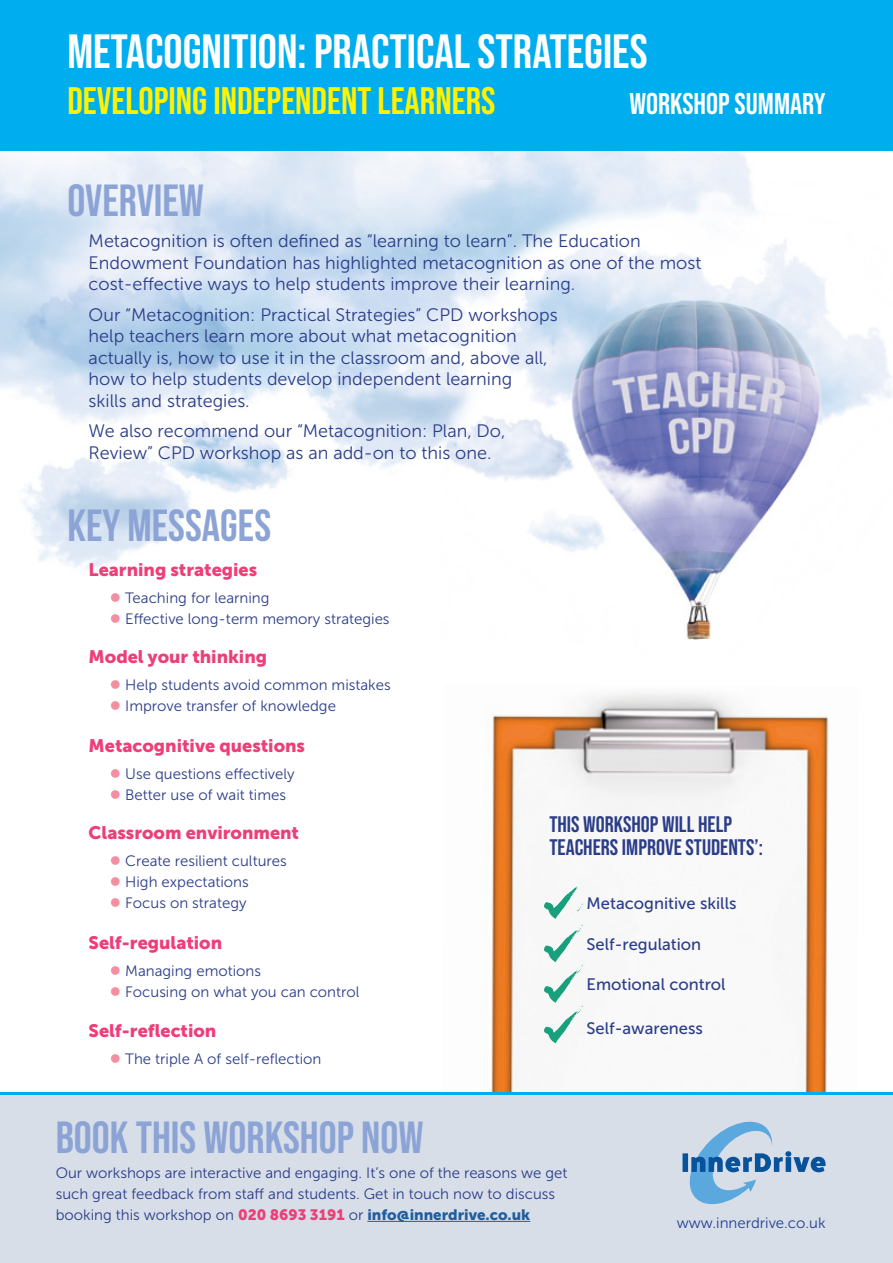
<style>
.page{position:relative;width:893px;height:1263px;background:#fff}
.page>*{position:absolute;margin:0;border:0;box-sizing:border-box;transform-origin:0 0}
.t1{font:48px "Bebas Neue";color:#fff}
.t2{font:45px "Bebas Neue";color:#8ca4d5}
.t3{font:45px "Bebas Neue";color:#8ca4d5}
.t4{font:38.25px "Bebas Neue";color:#fff200}
.t5{font:30px "Bebas Neue";color:#fff}
.t6{font:22.5px/22.5px "Bebas Neue";color:#2b3d89}
.t7{font:18px/21.6px "Museo Sans 300";color:#2b3d89}
.t8{font:18px "Museo Sans 900";color:#ee3e77}
.t9{font:16.5px "Museo Sans 500";color:#2b3d89}
.t10{font:15px/21px "Museo Sans 300";color:#2b3d89}
.t11{font:15px "Museo Sans 300";color:#25408f}
.s1{color:#f48fa2}
.s2{font-family:"Museo Sans 900";color:#ee3e77}
.s3{font-family:"Museo Sans 900";color:#215e9e}
</style>
<div class="page">
<img style="left:0;top:150px;width:893px;height:419px">
<img style="left:441px;top:181px;width:452px;height:459px">
<div style="left:0;top:0;width:893px;height:150px;background:#00aeef"></div>
<img style="left:491px;top:693px;width:338px;height:399px">
<svg style="left:544px;top:887px;width:39px;height:156px"></svg>
<svg style="left:0;top:1092px;width:893px;height:4px;background:#35baed"></svg>
<div style="left:0;top:1096px;width:893px;height:167px;background:#d7dee8"></div>
<hr style="left:367px;top:1221px;width:163px;height:1px;background:#215e9e">
<div style="left:682px;top:1153px;width:6px;height:19px;background:#07529b"></div>
<svg style="left:684px;top:1121px;width:142px;height:84px"></svg>
<h1 class="t1" style="left:67px;top:25px;width:582px">METACOGNITION: PRACTICAL STRATEGIES</h1>
<h3 class="t5" style="left:629px;top:87px;width:198px">WORKSHOP SUMMARY</h3>
<h3 class="t4" style="left:67px;top:79px;width:429px">DEVELOPING INDEPENDENT LEARNERS</h3>
<h2 class="t2" style="left:67px;top:175px;width:138px">OVERVIEW</h2>
<p class="t7" style="left:89px;top:230px;width:614px">Metacognition is often defined as “learning to learn”. The Education<br>Endowment Foundation has highlighted metacognition as one of the most cost-effective ways to help students improve their learning.</p>
<p class="t7" style="left:89px;top:304px;width:471px">Our “Metacognition: Practical Strategies” CPD workshops help teachers learn more about what metacognition actually is, how to use it in the classroom and, above all, how to help students develop independent learning<br>skills and strategies.</p>
<p class="t7" style="left:89px;top:420px;width:418px">We also recommend our “Metacognition: Plan, Do,<br>Review” CPD workshop as an add-on to this one.</p>
<h2 class="t3" style="left:67px;top:501px;width:205px">KEY MESSAGES</h2>
<p class="t8" style="left:89px;top:559px;width:170px">Learning strategies</p>
<p class="t10" style="left:110px;top:587px;width:161px"><span class="s1">●</span> Teaching for learning</p>
<p class="t10" style="left:110px;top:608px;width:281px"><span class="s1">●</span> Effective long-term memory strategies</p>
<p class="t8" style="left:89px;top:646px;width:180px">Model your thinking</p>
<p class="t10" style="left:110px;top:674px;width:282px"><span class="s1">●</span> Help students avoid common mistakes</p>
<p class="t10" style="left:110px;top:695px;width:228px"><span class="s1">●</span> Improve transfer of knowledge</p>
<p class="t8" style="left:89px;top:735px;width:218px">Metacognitive questions</p>
<p class="t10" style="left:110px;top:763px;width:186px"><span class="s1">●</span> Use questions effectively</p>
<p class="t10" style="left:110px;top:784px;width:178px"><span class="s1">●</span> Better use of wait times</p>
<p class="t8" style="left:89px;top:822px;width:212px">Classroom environment</p>
<p class="t10" style="left:110px;top:850px;width:178px"><span class="s1">●</span> Create resilient cultures</p>
<p class="t10" style="left:110px;top:871px;width:140px"><span class="s1">●</span> High expectations</p>
<p class="t10" style="left:110px;top:892px;width:138px"><span class="s1">●</span> Focus on strategy</p>
<p class="t8" style="left:89px;top:932px;width:135px">Self-regulation</p>
<p class="t10" style="left:110px;top:960px;width:153px"><span class="s1">●</span> Managing emotions</p>
<p class="t10" style="left:110px;top:981px;width:251px"><span class="s1">●</span> Focusing on what you can control</p>
<p class="t8" style="left:89px;top:1021px;width:129px">Self-reflection</p>
<p class="t10" style="left:110px;top:1049px;width:213px"><span class="s1">●</span> The triple A of self-reflection</p>
<h2 class="t2" style="left:56px;top:1112px;width:369px">BOOK THIS WORKSHOP NOW</h2>
<h3 class="t6" style="left:549px;top:813px;width:215px">THIS WORKSHOP WILL HELP<br>TEACHERS IMPROVE STUDENTS’:</h3>
<p class="t9" style="left:587px;top:894px;width:151px">Metacognitive skills</p>
<p class="t9" style="left:587px;top:935px;width:116px">Self-regulation</p>
<p class="t9" style="left:587px;top:975px;width:140px">Emotional control</p>
<p class="t9" style="left:587px;top:1019px;width:118px">Self-awareness</p>
<p class="t10" style="left:56px;top:1162px;width:513px">Our workshops are interactive and engaging. It’s one of the reasons we get such great feedback from staff and students. Get in touch now to discuss booking this workshop on <span class="s2">020 8693 3191</span> or <span class="s3">info@innerdrive.co.uk</span></p>
<p class="t11" style="left:677px;top:1214px;width:150px">www.innerdrive.co.uk</p>
</div>
